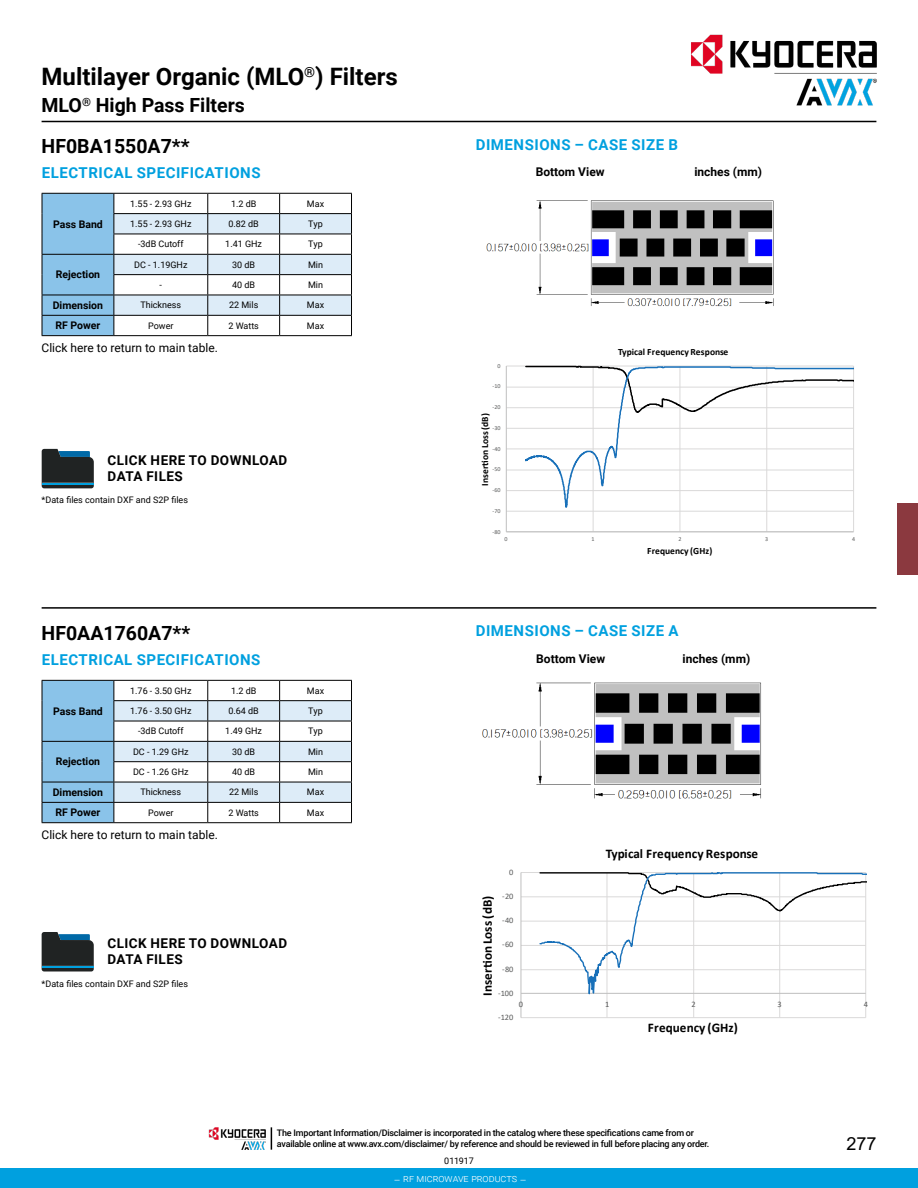
<style>
.page{position:relative;width:918px;height:1188px;background:#fff}
.page>*{position:absolute;margin:0;border:0;box-sizing:border-box;transform-origin:0 0}
.t1{font:700 24px "Roboto";color:#000}
.t2{font:700 19.5px "Roboto";color:#000}
.t3{font:18px "Arial";color:#000}
.t4{font:700 15px "Roboto";letter-spacing:.035em;color:#00a0df}
.t5{font:700 13.5px/16.2px "Roboto";letter-spacing:.035em;color:#000}
.t6{font:700 13.2px "Calibri";color:#000}
.t7{font:12px "Roboto";color:#000}
.t8{font:700 12px "Roboto";color:#000}
.t9{font:700 10.5px "Roboto";color:#000}
.t10{font:300 10.5px "Roboto";color:#fff}
.t11{font:700 9.6px "Calibri";color:#000}
.t12{font:9px "Roboto";color:#000}
.t13{font:500 9px/10.8px "Roboto";letter-spacing:-.025em;color:#000}
.t14{font:8.4px "Calibri";letter-spacing:-.005em;color:#595a5a}
.t15{font:6px "Calibri";letter-spacing:-.005em;color:#595a5a}
</style>
<div class="page">
<hr style="left:42px;top:121px;width:834px;height:1px;background:#000">
<hr style="left:42px;top:607px;width:834px;height:2px;background:#000">
<div style="left:897px;top:503px;width:21px;height:72px;background:#8b393f"></div>
<hr style="left:506px;top:366px;width:348px;height:1px;background:#dad9d9">
<hr style="left:506px;top:387px;width:348px;height:1px;background:#dad9d9">
<hr style="left:506px;top:407px;width:348px;height:1px;background:#dad9d9">
<hr style="left:506px;top:428px;width:348px;height:1px;background:#dad9d9">
<hr style="left:506px;top:449px;width:348px;height:1px;background:#dad9d9">
<hr style="left:506px;top:470px;width:348px;height:1px;background:#dad9d9">
<hr style="left:506px;top:490px;width:348px;height:1px;background:#dad9d9">
<hr style="left:506px;top:511px;width:348px;height:1px;background:#dad9d9">
<hr style="left:853px;top:366px;width:1px;height:166px;background:#dad9d9">
<hr style="left:767px;top:366px;width:1px;height:166px;background:#dad9d9">
<hr style="left:680px;top:366px;width:1px;height:166px;background:#dad9d9">
<hr style="left:593px;top:366px;width:1px;height:166px;background:#dad9d9">
<hr style="left:506px;top:366px;width:1px;height:166px;background:#bfbfbf">
<hr style="left:506px;top:532px;width:348px;height:1px;background:#bfbfbf">
<svg style="left:524px;top:366px;width:330px;height:151px"></svg>
<svg style="left:42px;top:193px;width:310px;height:142px"></svg>
<hr style="left:42px;top:335px;width:72px;height:1px;background:#000">
<hr style="left:114px;top:335px;width:94px;height:1px;background:#000">
<hr style="left:208px;top:335px;width:72px;height:1px;background:#000">
<hr style="left:280px;top:335px;width:72px;height:1px;background:#000">
<hr style="left:521px;top:872px;width:345px;height:1px;background:#dad9d9">
<hr style="left:521px;top:896px;width:345px;height:1px;background:#dad9d9">
<hr style="left:521px;top:921px;width:345px;height:1px;background:#dad9d9">
<hr style="left:521px;top:945px;width:345px;height:1px;background:#dad9d9">
<hr style="left:521px;top:969px;width:345px;height:1px;background:#dad9d9">
<hr style="left:521px;top:1017px;width:345px;height:1px;background:#dad9d9">
<hr style="left:521px;top:873px;width:1px;height:145px;background:#bfbfbf">
<hr style="left:521px;top:993px;width:345px;height:1px;background:#bfbfbf">
<svg style="left:539px;top:872px;width:327px;height:145px"></svg>
<svg style="left:42px;top:680px;width:310px;height:142px"></svg>
<hr style="left:42px;top:822px;width:72px;height:1px;background:#000">
<hr style="left:114px;top:822px;width:94px;height:1px;background:#000">
<hr style="left:208px;top:822px;width:72px;height:1px;background:#000">
<hr style="left:280px;top:822px;width:72px;height:1px;background:#000">
<img style="left:486px;top:200px;width:288px;height:107px">
<img style="left:482px;top:682px;width:279px;height:117px">
<svg style="left:42px;top:449px;width:52px;height:39px;background:#2b373d"></svg>
<hr style="left:42px;top:483px;width:51px;height:2px;background:#00a0df">
<svg style="left:42px;top:932px;width:52px;height:40px;background:#2e3a3f"></svg>
<hr style="left:42px;top:966px;width:51px;height:2px;background:#00a0df">
<img style="left:669px;top:34px;width:208px;height:87px">
<div style="left:0;top:1169px;width:918px;height:19px;background:#00a0df"></div>
<img style="left:209px;top:1127px;width:57px;height:23px">
<svg style="left:271px;top:1127px;width:1px;height:23px"></svg>
<h1 class="t1" style="left:42px;top:60px;width:358px">Multilayer Organic (MLO<sup>®</sup>) Filters</h1>
<h2 class="t2" style="left:42px;top:92px;width:205px">MLO<sup>®</sup> High Pass Filters</h2>
<h2 class="t2" style="left:42px;top:133px;width:149px">HF0BA1550A7**</h2>
<h3 class="t4" style="left:42px;top:162px;width:220px">ELECTRICAL SPECIFICATIONS</h3>
<p class="t9" style="left:53px;top:216px;width:51px">Pass Band</p>
<p class="t9" style="left:56px;top:267px;width:46px">Rejection</p>
<p class="t12" style="left:130px;top:197px;width:63px">1.55 - 2.93 GHz</p>
<p class="t12" style="left:231px;top:197px;width:27px">1.2 dB</p>
<p class="t12" style="left:307px;top:197px;width:19px">Max</p>
<p class="t12" style="left:130px;top:217px;width:63px">1.55 - 2.93 GHz</p>
<p class="t12" style="left:228px;top:217px;width:32px">0.82 dB</p>
<p class="t12" style="left:308px;top:217px;width:16px">Typ</p>
<p class="t12" style="left:138px;top:238px;width:47px">-3dB Cutoff</p>
<p class="t12" style="left:225px;top:238px;width:38px">1.41 GHz</p>
<p class="t12" style="left:308px;top:238px;width:16px">Typ</p>
<p class="t12" style="left:134px;top:258px;width:55px">DC - 1.19GHz</p>
<p class="t12" style="left:232px;top:258px;width:25px">30 dB</p>
<p class="t12" style="left:308px;top:258px;width:17px">Min</p>
<p class="t12" style="left:160px;top:279px;width:4px">-</p>
<p class="t12" style="left:232px;top:279px;width:25px">40 dB</p>
<p class="t12" style="left:308px;top:279px;width:17px">Min</p>
<p class="t9" style="left:53px;top:298px;width:52px">Dimension</p>
<p class="t12" style="left:140px;top:299px;width:42px">Thickness</p>
<p class="t12" style="left:229px;top:299px;width:31px">22 Mils</p>
<p class="t12" style="left:307px;top:299px;width:19px">Max</p>
<p class="t9" style="left:55px;top:318px;width:46px">RF Power</p>
<p class="t12" style="left:148px;top:319px;width:27px">Power</p>
<p class="t12" style="left:228px;top:319px;width:32px">2 Watts</p>
<p class="t12" style="left:307px;top:319px;width:19px">Max</p>
<h3 class="t7" style="left:42px;top:340px;width:178px">Click here to return to main table.</h3>
<h3 class="t5" style="left:107px;top:451px;width:181px">CLICK HERE TO DOWNLOAD<br>DATA FILES</h3>
<p class="t12" style="left:42px;top:494px;width:148px">*Data files contain DXF and S2P files</p>
<h2 class="t2" style="left:42px;top:620px;width:150px">HF0AA1760A7**</h2>
<h3 class="t4" style="left:42px;top:649px;width:220px">ELECTRICAL SPECIFICATIONS</h3>
<p class="t9" style="left:53px;top:703px;width:51px">Pass Band</p>
<p class="t9" style="left:56px;top:754px;width:46px">Rejection</p>
<p class="t12" style="left:130px;top:684px;width:63px">1.76 - 3.50 GHz</p>
<p class="t12" style="left:231px;top:684px;width:27px">1.2 dB</p>
<p class="t12" style="left:307px;top:684px;width:19px">Max</p>
<p class="t12" style="left:130px;top:705px;width:63px">1.76 - 3.50 GHz</p>
<p class="t12" style="left:228px;top:705px;width:32px">0.64 dB</p>
<p class="t12" style="left:308px;top:705px;width:16px">Typ</p>
<p class="t12" style="left:138px;top:725px;width:47px">-3dB Cutoff</p>
<p class="t12" style="left:225px;top:725px;width:38px">1.49 GHz</p>
<p class="t12" style="left:308px;top:725px;width:16px">Typ</p>
<p class="t12" style="left:133px;top:745px;width:57px">DC - 1.29 GHz</p>
<p class="t12" style="left:232px;top:745px;width:25px">30 dB</p>
<p class="t12" style="left:308px;top:745px;width:17px">Min</p>
<p class="t12" style="left:133px;top:766px;width:57px">DC - 1.26 GHz</p>
<p class="t12" style="left:232px;top:766px;width:25px">40 dB</p>
<p class="t12" style="left:308px;top:766px;width:17px">Min</p>
<p class="t9" style="left:53px;top:785px;width:52px">Dimension</p>
<p class="t12" style="left:140px;top:786px;width:42px">Thickness</p>
<p class="t12" style="left:229px;top:786px;width:31px">22 Mils</p>
<p class="t12" style="left:307px;top:786px;width:19px">Max</p>
<p class="t9" style="left:55px;top:805px;width:46px">RF Power</p>
<p class="t12" style="left:148px;top:806px;width:27px">Power</p>
<p class="t12" style="left:228px;top:806px;width:32px">2 Watts</p>
<p class="t12" style="left:307px;top:806px;width:19px">Max</p>
<h3 class="t7" style="left:42px;top:827px;width:178px">Click here to return to main table.</h3>
<h3 class="t5" style="left:107px;top:934px;width:181px">CLICK HERE TO DOWNLOAD<br>DATA FILES</h3>
<p class="t12" style="left:42px;top:977px;width:148px">*Data files contain DXF and S2P files</p>
<h3 class="t4" style="left:476px;top:134px;width:204px">DIMENSIONS – CASE SIZE B</h3>
<h3 class="t8" style="left:536px;top:163px;width:70px">Bottom View</h3>
<h3 class="t8" style="left:694px;top:163px;width:69px">inches (mm)</h3>
<p class="t15" style="left:497px;top:362px;width:5px">0</p>
<p class="t15" style="left:493px;top:382px;width:10px">-10</p>
<p class="t15" style="left:493px;top:403px;width:10px">-20</p>
<p class="t11" style="left:478px;top:486px;width:74px;rotate:-90deg">Inser on Loss (dB)</p>
<p class="t15" style="left:493px;top:424px;width:10px">-30</p>
<p class="t15" style="left:493px;top:444px;width:10px">-40</p>
<p class="t15" style="left:493px;top:465px;width:10px">-50</p>
<p class="t15" style="left:493px;top:486px;width:10px">-60</p>
<p class="t15" style="left:493px;top:507px;width:10px">-70</p>
<p class="t15" style="left:493px;top:527px;width:10px">-80</p>
<p class="t11" style="left:618px;top:345px;width:112px">Typical Frequency Response</p>
<p class="t15" style="left:505px;top:535px;width:5px">0</p>
<p class="t15" style="left:592px;top:535px;width:5px">1</p>
<p class="t15" style="left:678px;top:535px;width:5px">2</p>
<p class="t15" style="left:765px;top:535px;width:5px">3</p>
<p class="t15" style="left:852px;top:535px;width:5px">4</p>
<p class="t11" style="left:647px;top:544px;width:67px">Frequency (GHz)</p>
<h3 class="t4" style="left:476px;top:621px;width:204px">DIMENSIONS – CASE SIZE A</h3>
<h3 class="t8" style="left:536px;top:650px;width:70px">Bottom View</h3>
<h3 class="t8" style="left:683px;top:651px;width:69px">inches (mm)</h3>
<p class="t14" style="left:509px;top:866px;width:6px">0</p>
<p class="t14" style="left:502px;top:890px;width:13px">-20</p>
<h3 class="t6" style="left:478px;top:996px;width:102px;rotate:-90deg">Inser on Loss (dB)</h3>
<p class="t14" style="left:502px;top:915px;width:13px">-40</p>
<p class="t14" style="left:502px;top:939px;width:13px">-60</p>
<p class="t14" style="left:502px;top:963px;width:13px">-80</p>
<p class="t14" style="left:498px;top:987px;width:17px">-100</p>
<h3 class="t6" style="left:606px;top:844px;width:154px">Typical Frequency Response</h3>
<p class="t14" style="left:519px;top:998px;width:6px">0</p>
<p class="t14" style="left:605px;top:998px;width:6px">1</p>
<p class="t14" style="left:691px;top:998px;width:6px">2</p>
<p class="t14" style="left:778px;top:998px;width:6px">3</p>
<p class="t14" style="left:864px;top:998px;width:6px">4</p>
<p class="t14" style="left:498px;top:1011px;width:17px">-120</p>
<h3 class="t6" style="left:648px;top:1018px;width:92px">Frequency (GHz)</h3>
<p class="t13" style="left:277px;top:1127px;width:434px">The Important Information/Disclaimer is incorporated in the catalog where these specifications came from or available online at www.avx.com/disclaimer/ by reference and should be reviewed in full before placing any order.</p>
<p class="t12" style="left:444px;top:1155px;width:31px">011917</p>
<p class="t10" style="left:394px;top:1171px;width:134px">– rf microwave products –</p>
<h3 class="t3" style="left:846px;top:1131px;width:32px">277</h3>
</div>
